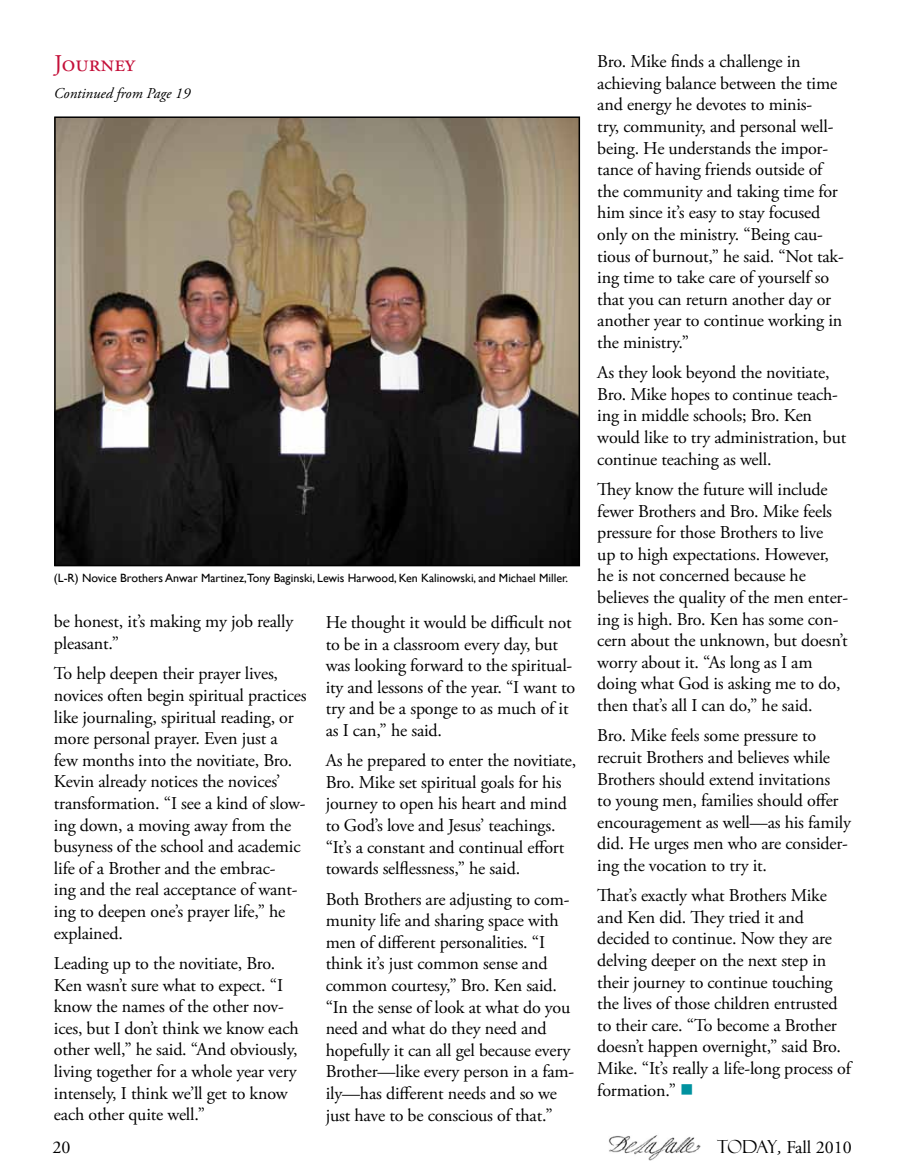
<style>
.page{position:relative;width:905px;height:1175px;background:#fff}
.page>*{position:absolute;margin:0;border:0;box-sizing:border-box;transform-origin:0 0}
.t1{font:24px "Adobe Garamond Pro";color:#c41039}
.t2{font:18px/21.6px "Adobe Garamond Pro";letter-spacing:-.01em;color:#000}
.t3{font:italic 15px "Adobe Garamond Pro";color:#000}
.t4{font:12px "Gill Sans";color:#000}
.s1{color:#00929f}
.s2{font-family:"Felix Titling"}
.s3{font-style:italic}
</style>
<div class="page">
<img style="left:608px;top:1135px;width:92px;height:25px">
<img style="left:57px;top:119px;width:520px;height:444px">
<div style="left:54px;top:116px;width:526px;height:450px;border:2px solid #000"></div>
<h1 class="t1" style="left:54px;top:49px;width:83px">Journey</h1>
<p class="t3" style="left:54px;top:84px;width:138px">Continued from Page 19</p>
<p class="t4" style="left:54px;top:570px;width:516px">(L-R) Novice Brothers Anwar Martinez,Tony Baginski, Lewis Harwood, Ken Kalinowski, and Michael Miller.</p>
<p class="t2" style="left:54px;top:611px;width:241px">be honest, it’s making my job really pleasant.”</p>
<p class="t2" style="left:54px;top:663px;width:254px">To help deepen their prayer lives, novices often begin spiritual practices like journaling, spiritual reading, or more personal prayer. Even just a few months into the novitiate, Bro.<br>Kevin already notices the novices’ transformation. “I see a kind of slow&shy;ing down, a moving away from the busyness of the school and academic life of a Brother and the embrac-<br>ing and the real acceptance of want&shy;ing to deepen one’s prayer life,” he explained.</p>
<p class="t2" style="left:54px;top:953px;width:246px">Leading up to the novitiate, Bro.<br>Ken wasn’t sure what to expect. “I know the names of the other nov&shy;ices, but I don’t think we know each other well,” he said. “And obviously, living together for a whole year very intensely, I think we’ll get to know each other quite well.”</p>
<p class="t2" style="left:326px;top:612px;width:251px">He thought it would be difficult not to be in a classroom every day, but was looking forward to the spiritual&shy;ity and lessons of the year. “I want to try and be a sponge to as much of it as I can,” he said.</p>
<p class="t2" style="left:326px;top:750px;width:252px">As he prepared to enter the novitiate, Bro. Mike set spiritual goals for his journey to open his heart and mind to God’s love and Jesus’ teachings. “It’s a constant and continual effort towards selflessness,” he said.</p>
<p class="t2" style="left:326px;top:888px;width:250px">Both Brothers are adjusting to com&shy;munity life and sharing space with men of different personalities. “I think it’s just common sense and common courtesy,” Bro. Ken said. “In the sense of look at what do you need and what do they need and hopefully it can all gel because every Brother—like every person in a fam&shy;ily—has different needs and so we just have to be conscious of that.”</p>
<p class="t2" style="left:597px;top:51px;width:248px">Bro. Mike finds a challenge in achieving balance between the time and energy he devotes to minis-<br>try, community, and personal well&shy;being. He understands the impor&shy;tance of having friends outside of the community and taking time for him since it’s easy to stay focused only on the ministry. “Being cau&shy;tious of burnout,” he said. “Not tak&shy;ing time to take care of yourself so that you can return another day or another year to continue working in the ministry.”</p>
<p class="t2" style="left:597px;top:362px;width:250px">As they look beyond the novitiate,<br>Bro. Mike hopes to continue teach&shy;ing in middle schools; Bro. Ken would like to try administration, but continue teaching as well.</p>
<p class="t2" style="left:597px;top:479px;width:252px">They know the future will include fewer Brothers and Bro. Mike feels pressure for those Brothers to live<br>up to high expectations. However, he is not concerned because he believes the quality of the men enter&shy;ing is high. Bro. Ken has some con&shy;cern about the unknown, but doesn’t worry about it. “As long as I am doing what God is asking me to do, then that’s all I can do,” he said.</p>
<p class="t2" style="left:597px;top:725px;width:255px">Bro. Mike feels some pressure to recruit Brothers and believes while Brothers should extend invitations<br>to young men, families should offer encouragement as well—as his family did. He urges men who are consider&shy;ing the vocation to try it.</p>
<p class="t2" style="left:597px;top:885px;width:255px">That’s exactly what Brothers Mike and Ken did. They tried it and decided to continue. Now they are delving deeper on the next step in their journey to continue touching the lives of those children entrusted to their care. “To become a Brother doesn’t happen overnight,” said Bro.<br>Mike. “It’s really a life-long process of formation.” <span class="s1">■</span></p>
<p class="t2" style="left:53px;top:1136px;width:19px">20</p>
<p class="t2" style="left:717px;top:1136px;width:136px"><span class="s2">Today</span><span class="s3">,</span> Fall 2010</p>
</div>
